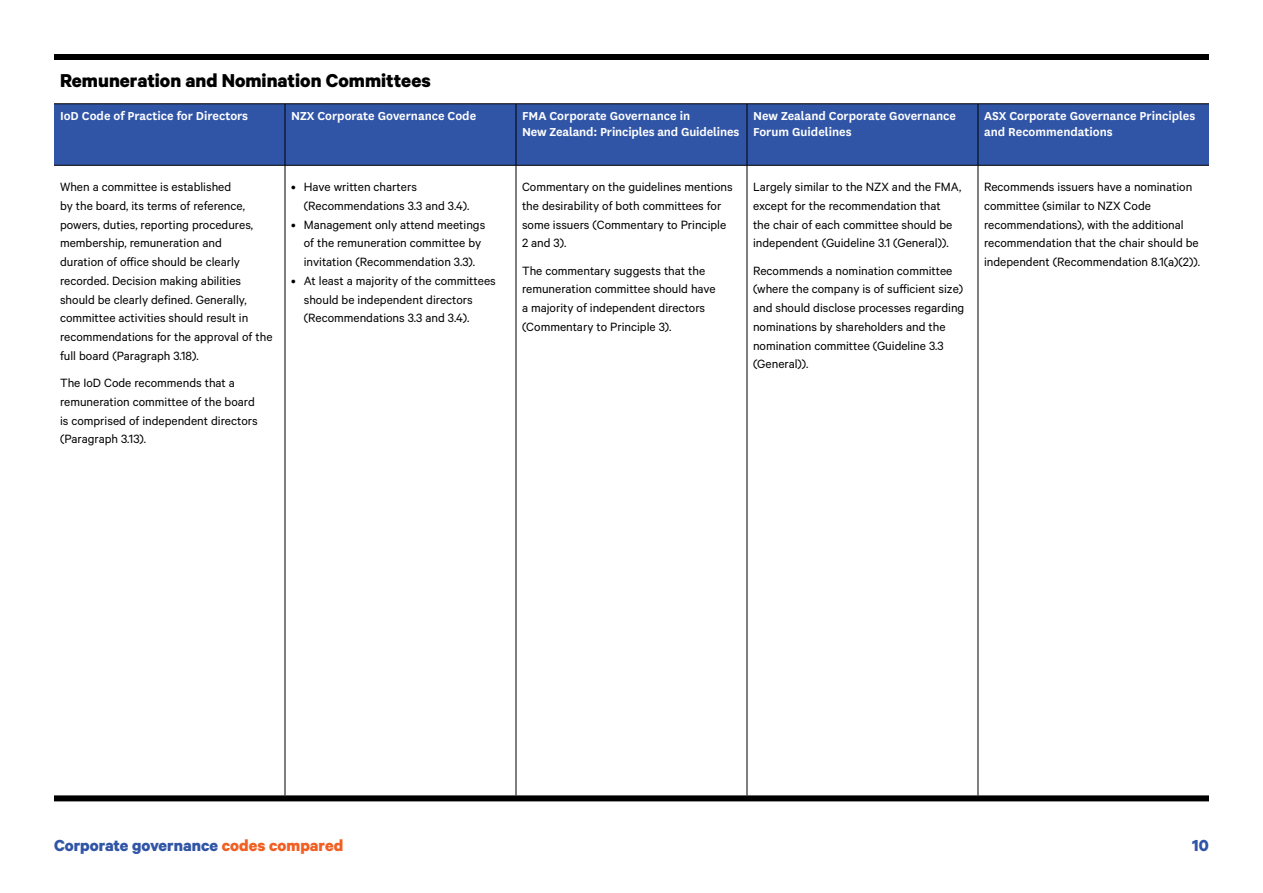
<style>
.page{position:relative;width:1263px;height:893px;background:#fff}
.page>*{position:absolute;margin:0;border:0;box-sizing:border-box;transform-origin:0 0}
.t1{font:700 21px "Calibre";color:#000}
.t2{font:700 18px "Calibre";color:#3155a6}
.t3{font:13.5px/18.8px "Calibre";color:#000}
.t4{font:600 13.5px/16.2px "National";color:#fff}
.s1{color:#f15f22}
</style>
<div class="page">
<div style="left:54px;top:105px;width:1155px;height:60px;background:#3155a6"></div>
<hr style="left:285px;top:165px;width:1px;height:630px;background:#000">
<hr style="left:516px;top:165px;width:1px;height:630px;background:#000">
<hr style="left:747px;top:165px;width:1px;height:630px;background:#000">
<hr style="left:978px;top:165px;width:1px;height:630px;background:#000">
<hr style="left:285px;top:104px;width:1px;height:61px;background:#000">
<hr style="left:516px;top:104px;width:1px;height:61px;background:#000">
<hr style="left:747px;top:104px;width:1px;height:61px;background:#000">
<hr style="left:978px;top:104px;width:1px;height:61px;background:#000">
<hr style="left:54px;top:165px;width:231px;height:1px;background:#000">
<hr style="left:285px;top:165px;width:231px;height:1px;background:#000">
<hr style="left:516px;top:165px;width:231px;height:1px;background:#000">
<hr style="left:747px;top:165px;width:231px;height:1px;background:#000">
<hr style="left:978px;top:165px;width:231px;height:1px;background:#000">
<div style="left:54px;top:54px;width:231px;height:6px;background:#000"></div>
<div style="left:285px;top:54px;width:231px;height:6px;background:#000"></div>
<div style="left:516px;top:54px;width:231px;height:6px;background:#000"></div>
<div style="left:747px;top:54px;width:231px;height:6px;background:#000"></div>
<div style="left:978px;top:54px;width:231px;height:6px;background:#000"></div>
<hr style="left:54px;top:104px;width:231px;height:1px;background:#000">
<hr style="left:285px;top:104px;width:231px;height:1px;background:#000">
<hr style="left:516px;top:104px;width:231px;height:1px;background:#000">
<hr style="left:747px;top:104px;width:231px;height:1px;background:#000">
<hr style="left:978px;top:104px;width:231px;height:1px;background:#000">
<div style="left:54px;top:795px;width:231px;height:6px;background:#000"></div>
<div style="left:285px;top:795px;width:231px;height:6px;background:#000"></div>
<div style="left:516px;top:795px;width:231px;height:6px;background:#000"></div>
<div style="left:747px;top:795px;width:231px;height:6px;background:#000"></div>
<div style="left:978px;top:795px;width:231px;height:6px;background:#000"></div>
<h1 class="t1" style="left:60px;top:68px;width:372px">Remuneration and Nomination Committees</h1>
<p class="t4" style="left:60px;top:107px;width:190px">IoD Code of Practice for Directors</p>
<p class="t4" style="left:291px;top:107px;width:187px">NZX Corporate Governance Code</p>
<p class="t4" style="left:522px;top:107px;width:219px">FMA Corporate Governance in<br>New Zealand: Principles and Guidelines</p>
<p class="t4" style="left:753px;top:107px;width:205px">New Zealand Corporate Governance<br>Forum Guidelines</p>
<p class="t4" style="left:984px;top:107px;width:213px">ASX Corporate Governance Principles and Recommendations</p>
<p class="t3" style="left:60px;top:177px;width:214px">When a committee is established<br>by the board, its terms of reference, powers, duties, reporting procedures, membership, remuneration and<br>duration of office should be clearly recorded. Decision making abilities should be clearly defined. Generally, committee activities should result in recommendations for the approval of the full board (Paragraph 3.18).</p>
<p class="t3" style="left:60px;top:373px;width:199px">The IoD Code recommends that a remuneration committee of the board is comprised of independent directors (Paragraph 3.13).</p>
<p class="t3" style="left:304px;top:177px;width:167px;text-indent:-13px">• Have written charters (Recommendations 3.3 and 3.4).</p>
<p class="t3" style="left:304px;top:215px;width:183px;text-indent:-13px">• Management only attend meetings of the remuneration committee by invitation (Recommendation 3.3).</p>
<p class="t3" style="left:304px;top:271px;width:193px;text-indent:-13px">• At least a majority of the committees should be independent directors (Recommendations 3.3 and 3.4).</p>
<p class="t3" style="left:522px;top:177px;width:212px">Commentary on the guidelines mentions the desirability of both committees for some issuers (Commentary to Principle<br>2 and 3).</p>
<p class="t3" style="left:522px;top:261px;width:195px">The commentary suggests that the remuneration committee should have a majority of independent directors (Commentary to Principle 3).</p>
<p class="t3" style="left:753px;top:177px;width:210px">Largely similar to the NZX and the FMA, except for the recommendation that<br>the chair of each committee should be independent (Guideline 3.1 (General)).</p>
<p class="t3" style="left:753px;top:261px;width:213px">Recommends a nomination committee (where the company is of sufficient size) and should disclose processes regarding nominations by shareholders and the nomination committee (Guideline 3.3 (General)).</p>
<p class="t3" style="left:984px;top:177px;width:217px">Recommends issuers have a nomination committee (similar to NZX Code recommendations), with the additional recommendation that the chair should be independent (Recommendation 8.1(a)(2)).</p>
<h2 class="t2" style="left:54px;top:834px;width:291px">Corporate governance <span class="s1">codes compared</span></h2>
<h2 class="t2" style="left:1192px;top:834px;width:18px">10</h2>
</div>
